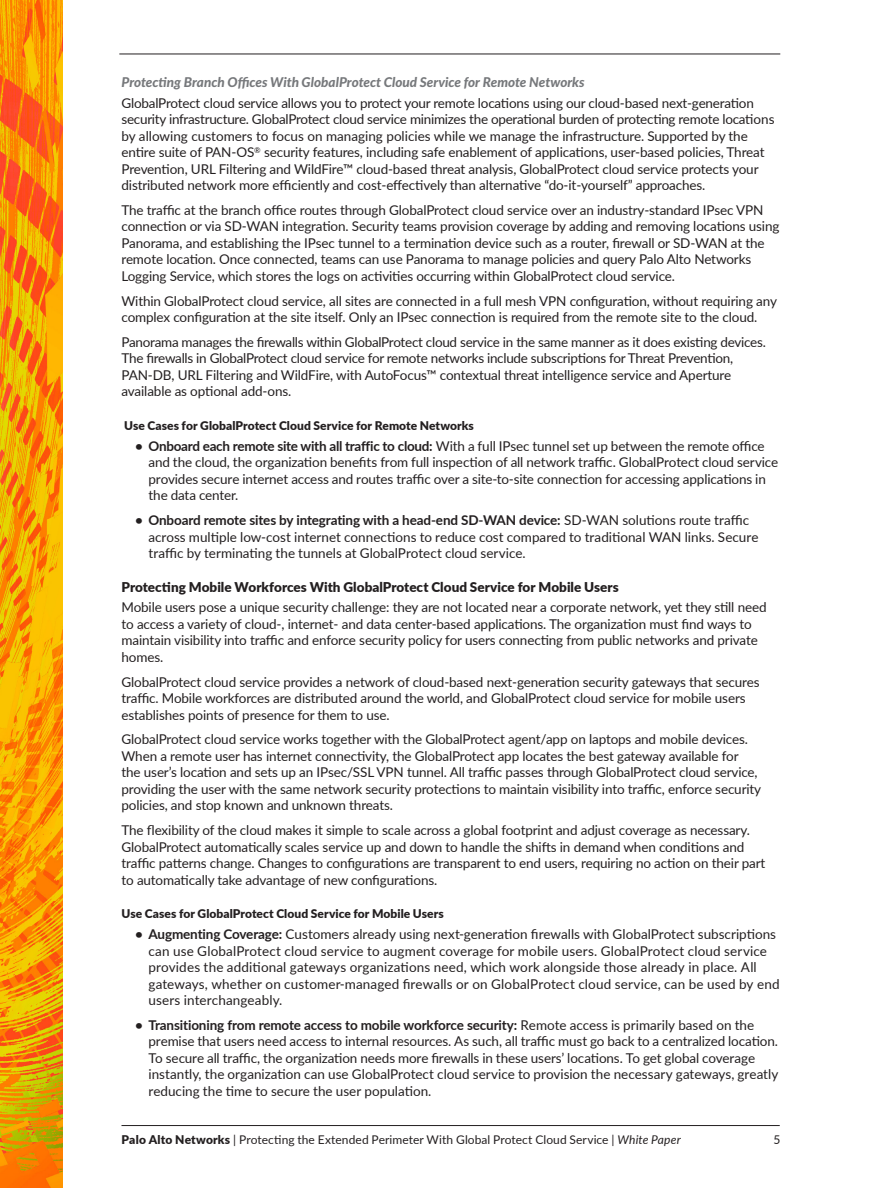
<style>
.page{position:relative;width:891px;height:1188px;background:#fff}
.page>*{position:absolute;margin:0;border:0;box-sizing:border-box;transform-origin:0 0}
.body_text_-_no_basel{font:13.5px/16.5px "Lato";letter-spacing:-.01em;color:#231f20}
.bullets-tier_1-lead{font:13.5px/16.5px "Lato";color:#231f20}
.subhead_2{font:italic 800 13.5px "Lato";color:#76787b}
.subhead_1{font:900 13.5px "Lato";color:#231f20}
.subhead_3{font:900 12px "Lato";letter-spacing:.005em;color:#231f20}
.folio{font:12px "Lato";letter-spacing:.005em;color:#231f20}
.s1{font-weight:700}
.s2{font-weight:900}
.s3{font-style:italic}
</style>
<div class="page">
<hr style="left:122px;top:1125px;width:658px;height:1px;background:#231f20">
<hr style="left:119px;top:54px;width:661px;height:1px;background:#231f20">
<img style="left:0;top:0;width:62px;height:1188px">
<p class="subhead_2" style="left:122px;top:72px;width:465px">Protecting Branch Offices With GlobalProtect Cloud Service for Remote Networks</p>
<p class="body_text_-_no_basel" style="left:122px;top:94px;width:655px">GlobalProtect cloud service allows you to protect your remote locations using our cloud-based next-generation security infrastructure. GlobalProtect cloud service minimizes the operational burden of protecting remote locations by allowing customers to focus on managing policies while we manage the infrastructure. Supported by the entire suite of PAN-OS<sup>®</sup> security features, including safe enablement of applications, user-based policies, Threat Prevention, URL Filtering and WildFire™ cloud-based threat analysis, GlobalProtect cloud service protects your distributed network more efficiently and cost-effectively than alternative “do-it-yourself” approaches.</p>
<p class="body_text_-_no_basel" style="left:122px;top:201px;width:659px">The traffic at the branch office routes through GlobalProtect cloud service over an industry-standard IPsec VPN connection or via SD-WAN integration. Security teams provision coverage by adding and removing locations using Panorama, and establishing the IPsec tunnel to a termination device such as a router, firewall or SD-WAN at the remote location. Once connected, teams can use Panorama to manage policies and query Palo Alto Networks Logging Service, which stores the logs on activities occurring within GlobalProtect cloud service.</p>
<p class="body_text_-_no_basel" style="left:122px;top:292px;width:657px">Within GlobalProtect cloud service, all sites are connected in a full mesh VPN configuration, without requiring any complex configuration at the site itself. Only an IPsec connection is required from the remote site to the cloud.</p>
<p class="body_text_-_no_basel" style="left:122px;top:333px;width:646px">Panorama manages the firewalls within GlobalProtect cloud service in the same manner as it does existing devices.<br>The firewalls in GlobalProtect cloud service for remote networks include subscriptions for Threat Prevention, PAN-DB, URL Filtering and WildFire, with AutoFocus™ contextual threat intelligence service and Aperture available as optional add-ons.</p>
<p class="subhead_3" style="left:124px;top:417px;width:351px">Use Cases for GlobalProtect Cloud Service for Remote Networks</p>
<p class="bullets-tier_1-lead" style="left:148px;top:437px;width:631px;text-indent:-14px"><span class="s1">• Onboard each remote site with all traffic to cloud:</span> With a full IPsec tunnel set up between the remote office and the cloud, the organization benefits from full inspection of all network traffic. GlobalProtect cloud service provides secure internet access and routes traffic over a site-to-site connection for accessing applications in the data center.</p>
<p class="bullets-tier_1-lead" style="left:148px;top:511px;width:611px;text-indent:-14px"><span class="s1">• Onboard remote sites by integrating with a head-end SD-WAN device:</span> SD-WAN solutions route traffic across multiple low-cost internet connections to reduce cost compared to traditional WAN links. Secure traffic by terminating the tunnels at GlobalProtect cloud service.</p>
<p class="subhead_1" style="left:122px;top:577px;width:499px">Protecting Mobile Workforces With GlobalProtect Cloud Service for Mobile Users</p>
<p class="body_text_-_no_basel" style="left:122px;top:599px;width:647px">Mobile users pose a unique security challenge: they are not located near a corporate network, yet they still need to access a variety of cloud-, internet- and data center-based applications. The organization must find ways to maintain visibility into traffic and enforce security policy for users connecting from public networks and private homes.</p>
<p class="body_text_-_no_basel" style="left:122px;top:673px;width:640px">GlobalProtect cloud service provides a network of cloud-based next-generation security gateways that secures traffic. Mobile workforces are distributed around the world, and GlobalProtect cloud service for mobile users establishes points of presence for them to use.</p>
<p class="body_text_-_no_basel" style="left:122px;top:731px;width:641px">GlobalProtect cloud service works together with the GlobalProtect agent/app on laptops and mobile devices.<br>When a remote user has internet connectivity, the GlobalProtect app locates the best gateway available for the user’s location and sets up an IPsec/SSL VPN tunnel. All traffic passes through GlobalProtect cloud service, providing the user with the same network security protections to maintain visibility into traffic, enforce security policies, and stop known and unknown threats.</p>
<p class="body_text_-_no_basel" style="left:122px;top:821px;width:645px">The flexibility of the cloud makes it simple to scale across a global footprint and adjust coverage as necessary.<br>GlobalProtect automatically scales service up and down to handle the shifts in demand when conditions and traffic patterns change. Changes to configurations are transparent to end users, requiring no action on their part to automatically take advantage of new configurations.</p>
<p class="subhead_3" style="left:122px;top:905px;width:324px">Use Cases for GlobalProtect Cloud Service for Mobile Users</p>
<p class="bullets-tier_1-lead" style="left:148px;top:925px;width:633px;text-indent:-14px"><span class="s1">• Augmenting Coverage:</span> Customers already using next-generation firewalls with GlobalProtect subscriptions can use GlobalProtect cloud service to augment coverage for mobile users. GlobalProtect cloud service provides the additional gateways organizations need, which work alongside those already in place. All gateways, whether on customer-managed firewalls or on GlobalProtect cloud service, can be used by end users interchangeably.</p>
<p class="bullets-tier_1-lead" style="left:148px;top:1016px;width:631px;text-indent:-14px"><span class="s1">• Transitioning from remote access to mobile workforce security:</span> Remote access is primarily based on the premise that users need access to internal resources. As such, all traffic must go back to a centralized location.<br>To secure all traffic, the organization needs more firewalls in these users’ locations. To get global coverage instantly, the organization can use GlobalProtect cloud service to provision the necessary gateways, greatly reducing the time to secure the user population.</p>
<p class="folio" style="left:122px;top:1131px;width:561px"><span class="s2">Palo Alto Networks</span> | Protecting the Extended Perimeter With Global Protect Cloud Service <span class="s3">| White Paper</span></p>
<p class="folio" style="left:773px;top:1131px;width:8px">5</p>
</div>
